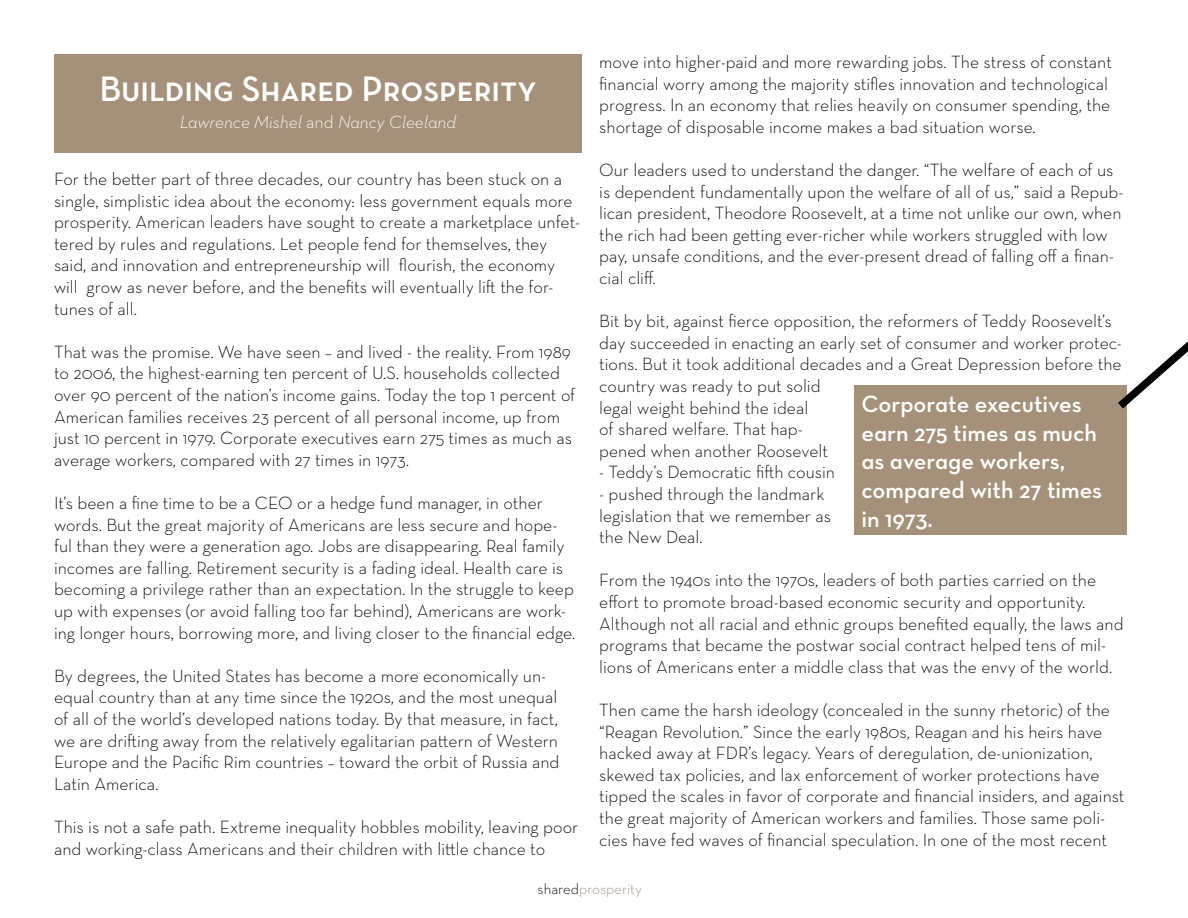
<style>
.page{position:relative;width:1188px;height:918px;background:#fff}
.page>*{position:absolute;margin:0;border:0;box-sizing:border-box;transform-origin:0 0}
.t1{font:600 36px "Neutraface Text";color:#fff}
.t2{font:24px/28.8px "Neutraface Text Demi Alt";color:#fff}
.t3{font:300 18px/21.6px "Neutraface Text";color:#000}
.t4{font:18px "Neutraface Text Light Italic Alt";color:#fff}
.t5{font:300 15px "Neutraface Text";color:#a59179}
.s1{font-family:"Neutraface Text";font-weight:300}
.s2{color:#000}
</style>
<div class="page">
<div style="left:854px;top:386px;width:272px;height:150px;background:#a59179"></div>
<div style="left:54px;top:54px;width:527px;height:99px;background:#a59179"></div>
<svg style="left:1110px;top:341px;width:78px;height:75px"></svg>
<h1 class="t1" style="left:99px;top:67px;width:439px">Building Shared Prosperity</h1>
<p class="t4" style="left:180px;top:111px;width:278px">Lawrence Mishel <span class="s1">and</span> Nancy Cleeland</p>
<p class="t3" style="left:54px;top:168px;width:528px">For the better part of three decades, our country has been stuck on a single, simplistic idea about the economy: less government equals more prosperity. American leaders have sought to create a marketplace unfet&shy;tered by rules and regulations. Let people fend for themselves, they said, and innovation and entrepreneurship will flourish, the economy will grow as never before, and the benefits will eventually lift the for&shy;tunes of all.</p>
<p class="t3" style="left:54px;top:341px;width:523px">That was the promise. We have seen – and lived - the reality. From 1989 to 2006, the highest-earning ten percent of U.S. households collected over 90 percent of the nation’s income gains. Today the top 1 percent of American families receives 23 percent of all personal income, up from just 10 percent in 1979. Corporate executives earn 275 times as much as average workers, compared with 27 times in 1973.</p>
<p class="t3" style="left:54px;top:492px;width:523px">It’s been a fine time to be a CEO or a hedge fund manager, in other words. But the great majority of Americans are less secure and hope&shy;ful than they were a generation ago. Jobs are disappearing. Real family incomes are falling. Retirement security is a fading ideal. Health care is becoming a privilege rather than an expectation. In the struggle to keep up with expenses (or avoid falling too far behind), Americans are work&shy;ing longer hours, borrowing more, and living closer to the financial edge.</p>
<p class="t3" style="left:54px;top:665px;width:507px">By degrees, the United States has become a more economically un&shy;equal country than at any time since the 1920s, and the most unequal of all of the world’s developed nations today. By that measure, in fact, we are drifting away from the relatively egalitarian pattern of Western Europe and the Pacific Rim countries – toward the orbit of Russia and Latin America.</p>
<p class="t3" style="left:54px;top:816px;width:526px">This is not a safe path. Extreme inequality hobbles mobility, leaving poor and working-class Americans and their children with little chance to</p>
<p class="t3" style="left:599px;top:51px;width:514px">move into higher-paid and more rewarding jobs. The stress of constant financial worry among the majority stifles innovation and technological progress. In an economy that relies heavily on consumer spending, the shortage of disposable income makes a bad situation worse.</p>
<p class="t3" style="left:599px;top:159px;width:526px">Our leaders used to understand the danger. “The welfare of each of us is dependent fundamentally upon the welfare of all of us,” said a Repub&shy;lican president, Theodore Roosevelt, at a time not unlike our own, when the rich had been getting ever-richer while workers struggled with low pay, unsafe conditions, and the ever-present dread of falling off a finan&shy;cial cliff.</p>
<p class="t3" style="left:599px;top:310px;width:524px">Bit by bit, against fierce opposition, the reformers of Teddy Roosevelt’s day succeeded in enacting an early set of consumer and worker protec&shy;tions. But it took additional decades and a Great Depression before the country was ready to put solid<br>legal weight behind the ideal<br>of shared welfare. That hap-<br>pened when another Roosevelt</p>
<p class="t3" style="left:599px;top:461px;width:237px">- Teddy’s Democratic fifth cousin</p>
<p class="t3" style="left:599px;top:483px;width:233px">- pushed through the landmark legislation that we remember as the New Deal.</p>
<p class="t3" style="left:599px;top:569px;width:526px">From the 1940s into the 1970s, leaders of both parties carried on the effort to promote broad-based economic security and opportunity.<br>Although not all racial and ethnic groups benefited equally, the laws and programs that became the postwar social contract helped tens of mil&shy;lions of Americans enter a middle class that was the envy of the world.</p>
<p class="t3" style="left:599px;top:699px;width:527px">Then came the harsh ideology (concealed in the sunny rhetoric) of the “Reagan Revolution.” Since the early 1980s, Reagan and his heirs have hacked away at FDR’s legacy. Years of deregulation, de-unionization, skewed tax policies, and lax enforcement of worker protections have tipped the scales in favor of corporate and financial insiders, and against the great majority of American workers and families. Those same poli&shy;cies have fed waves of financial speculation. In one of the most recent</p>
<h2 class="t2" style="left:861px;top:389px;width:242px">Corporate executives earn 275 times as much as average workers, compared with 27 times in 1973.</h2>
<p class="t5" style="left:538px;top:879px;width:106px"><span class="s2">shared</span>prosperity</p>
</div>
